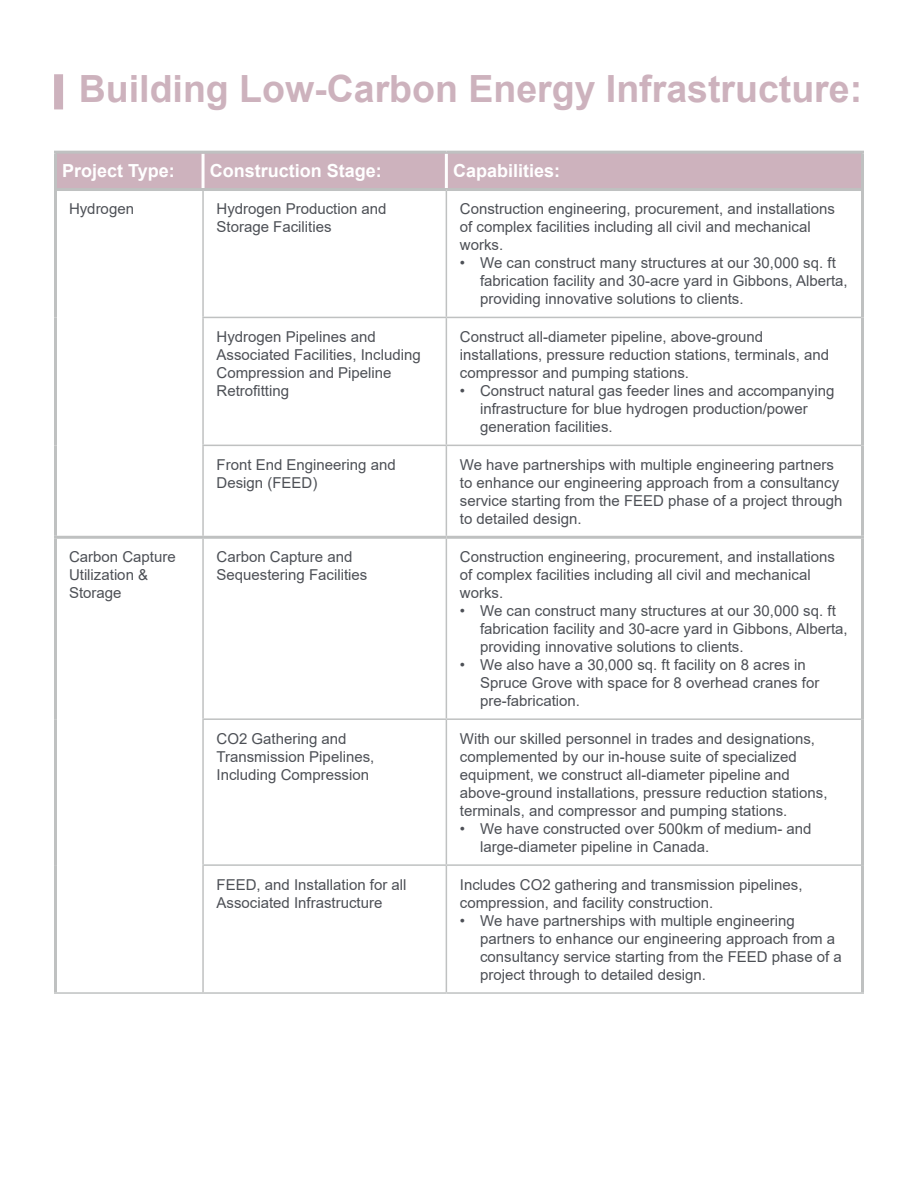
<style>
.page{position:relative;width:918px;height:1188px;background:#fff}
.page>*{position:absolute;margin:0;border:0;box-sizing:border-box;transform-origin:0 0}
.t1{font:700 37.5px "Arial";color:#cdb2bd}
.t2{font:700 18px "Arial";color:#fff}
.t3{font:15px/18px "Arial";color:#4d5056}
</style>
<div class="page">
<div style="left:54px;top:74px;width:9px;height:35px;background:#cdb2bd"></div>
<div style="left:57px;top:154px;width:804px;height:34px;background:#cdb2bd"></div>
<hr style="left:202px;top:191px;width:2px;height:126px;background:#bfc1c1">
<hr style="left:446px;top:191px;width:1px;height:126px;background:#bfc1c1">
<hr style="left:202px;top:317px;width:244px;height:1px;background:#bfc1c1">
<hr style="left:202px;top:318px;width:2px;height:127px;background:#bfc1c1">
<hr style="left:446px;top:317px;width:415px;height:1px;background:#bfc1c1">
<hr style="left:446px;top:318px;width:1px;height:127px;background:#bfc1c1">
<hr style="left:202px;top:445px;width:244px;height:1px;background:#bfc1c1">
<hr style="left:202px;top:446px;width:2px;height:90px;background:#bfc1c1">
<hr style="left:446px;top:445px;width:415px;height:1px;background:#bfc1c1">
<hr style="left:446px;top:446px;width:1px;height:90px;background:#bfc1c1">
<hr style="left:202px;top:539px;width:2px;height:179px;background:#bfc1c1">
<hr style="left:446px;top:539px;width:1px;height:179px;background:#bfc1c1">
<hr style="left:202px;top:718px;width:244px;height:2px;background:#bfc1c1">
<hr style="left:202px;top:720px;width:2px;height:144px;background:#bfc1c1">
<hr style="left:446px;top:718px;width:415px;height:2px;background:#bfc1c1">
<hr style="left:446px;top:720px;width:1px;height:144px;background:#bfc1c1">
<hr style="left:202px;top:864px;width:244px;height:2px;background:#bfc1c1">
<hr style="left:202px;top:866px;width:2px;height:126px;background:#bfc1c1">
<hr style="left:446px;top:864px;width:415px;height:2px;background:#bfc1c1">
<hr style="left:446px;top:866px;width:1px;height:126px;background:#bfc1c1">
<hr style="left:54px;top:992px;width:149px;height:2px;background:#bfc1c1">
<hr style="left:203px;top:992px;width:243px;height:2px;background:#bfc1c1">
<hr style="left:446px;top:992px;width:418px;height:2px;background:#bfc1c1">
<hr style="left:202px;top:154px;width:3px;height:34px;background:#fff">
<hr style="left:445px;top:154px;width:3px;height:34px;background:#fff">
<hr style="left:54px;top:151px;width:149px;height:3px;background:#bfc1c1">
<hr style="left:54px;top:154px;width:3px;height:34px;background:#bfc1c1">
<hr style="left:203px;top:151px;width:243px;height:3px;background:#bfc1c1">
<hr style="left:446px;top:151px;width:418px;height:3px;background:#bfc1c1">
<hr style="left:861px;top:154px;width:3px;height:34px;background:#bfc1c1">
<hr style="left:54px;top:188px;width:149px;height:3px;background:#bfc1c1">
<hr style="left:203px;top:188px;width:243px;height:3px;background:#bfc1c1">
<hr style="left:446px;top:188px;width:418px;height:3px;background:#bfc1c1">
<hr style="left:54px;top:191px;width:3px;height:126px;background:#bfc1c1">
<hr style="left:861px;top:191px;width:3px;height:126px;background:#bfc1c1">
<hr style="left:54px;top:317px;width:3px;height:128px;background:#bfc1c1">
<hr style="left:861px;top:317px;width:3px;height:128px;background:#bfc1c1">
<hr style="left:54px;top:445px;width:3px;height:91px;background:#bfc1c1">
<hr style="left:861px;top:445px;width:3px;height:91px;background:#bfc1c1">
<hr style="left:54px;top:539px;width:3px;height:180px;background:#bfc1c1">
<hr style="left:861px;top:539px;width:3px;height:180px;background:#bfc1c1">
<hr style="left:54px;top:719px;width:3px;height:146px;background:#bfc1c1">
<hr style="left:861px;top:719px;width:3px;height:146px;background:#bfc1c1">
<hr style="left:54px;top:865px;width:3px;height:127px;background:#bfc1c1">
<hr style="left:861px;top:865px;width:3px;height:127px;background:#bfc1c1">
<hr style="left:54px;top:536px;width:149px;height:3px;background:#bfc1c1">
<hr style="left:203px;top:536px;width:243px;height:3px;background:#bfc1c1">
<hr style="left:446px;top:536px;width:418px;height:3px;background:#bfc1c1">
<h1 class="t1" style="left:79px;top:62px;width:785px">Building Low-Carbon Energy Infrastructure:</h1>
<p class="t2" style="left:62px;top:158px;width:114px">Project Type:</p>
<p class="t2" style="left:210px;top:158px;width:174px">Construction Stage:</p>
<p class="t2" style="left:453px;top:158px;width:109px">Capabilities:</p>
<p class="t3" style="left:69px;top:200px;width:67px">Hydrogen</p>
<p class="t3" style="left:217px;top:200px;width:172px">Hydrogen Production and<br>Storage Facilities</p>
<p class="t3" style="left:460px;top:200px;width:377px">Construction engineering, procurement, and installations of complex facilities including all civil and mechanical works.</p>
<p class="t3" style="left:480px;top:254px;width:369px;text-indent:-20px">• We can construct many structures at our 30,000 sq. ft fabrication facility and 30-acre yard in Gibbons, Alberta, providing innovative solutions to clients.</p>
<p class="t3" style="left:217px;top:327px;width:206px">Hydrogen Pipelines and<br>Associated Facilities, Including<br>Compression and Pipeline<br>Retrofitting</p>
<p class="t3" style="left:460px;top:327px;width:371px">Construct all-diameter pipeline, above-ground installations, pressure reduction stations, terminals, and compressor and pumping stations.</p>
<p class="t3" style="left:480px;top:381px;width:356px;text-indent:-20px">• Construct natural gas feeder lines and accompanying infrastructure for blue hydrogen production/power generation facilities.</p>
<p class="t3" style="left:217px;top:455px;width:181px">Front End Engineering and<br>Design (FEED)</p>
<p class="t3" style="left:460px;top:455px;width:384px">We have partnerships with multiple engineering partners to enhance our engineering approach from a consultancy service starting from the FEED phase of a project through to detailed design.</p>
<p class="t3" style="left:69px;top:547px;width:108px">Carbon Capture<br>Utilization &amp;<br>Storage</p>
<p class="t3" style="left:217px;top:547px;width:152px">Carbon Capture and<br>Sequestering Facilities</p>
<p class="t3" style="left:460px;top:547px;width:377px">Construction engineering, procurement, and installations of complex facilities including all civil and mechanical works.</p>
<p class="t3" style="left:480px;top:601px;width:369px;text-indent:-20px">• We can construct many structures at our 30,000 sq. ft fabrication facility and 30-acre yard in Gibbons, Alberta, providing innovative solutions to clients.</p>
<p class="t3" style="left:480px;top:655px;width:341px;text-indent:-20px">• We also have a 30,000 sq. ft facility on 8 acres in<br>Spruce Grove with space for 8 overhead cranes for pre-fabrication.</p>
<p class="t3" style="left:217px;top:729px;width:159px">CO2 Gathering and<br>Transmission Pipelines,<br>Including Compression</p>
<p class="t3" style="left:460px;top:729px;width:369px">With our skilled personnel in trades and designations, complemented by our in-house suite of specialized equipment, we construct all-diameter pipeline and above-ground installations, pressure reduction stations, terminals, and compressor and pumping stations.</p>
<p class="t3" style="left:480px;top:819px;width:333px;text-indent:-20px">• We have constructed over 500km of medium- and large-diameter pipeline in Canada.</p>
<p class="t3" style="left:217px;top:875px;width:192px">FEED, and Installation for all<br>Associated Infrastructure</p>
<p class="t3" style="left:460px;top:875px;width:344px">Includes CO2 gathering and transmission pipelines, compression, and facility construction.</p>
<p class="t3" style="left:480px;top:911px;width:363px;text-indent:-20px">• We have partnerships with multiple engineering partners to enhance our engineering approach from a consultancy service starting from the FEED phase of a project through to detailed design.</p>
</div>
